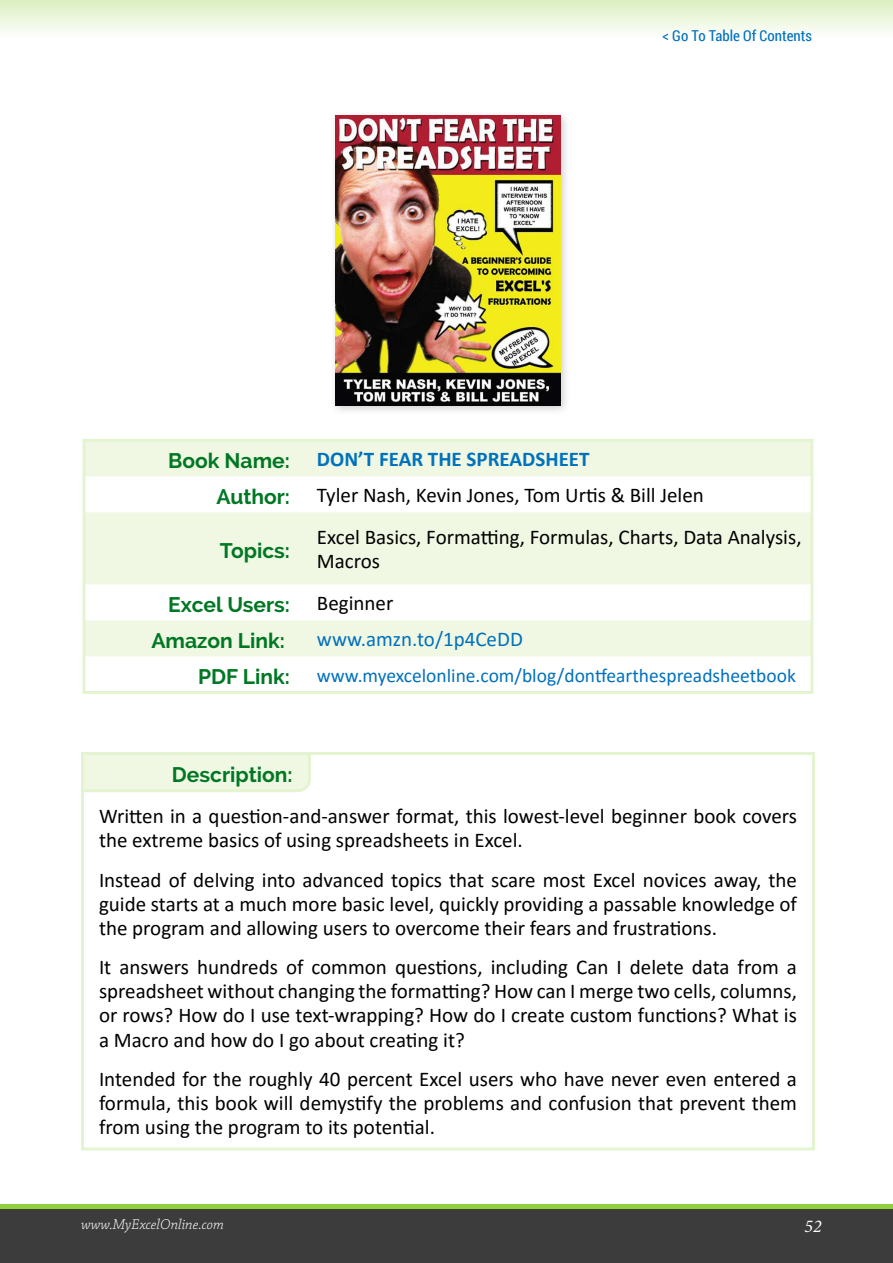
<style>
.page{position:relative;width:893px;height:1263px;background:#fff}
.page>*{position:absolute;margin:0;border:0;box-sizing:border-box;transform-origin:0 0}
.t1{font:21px/24.2px "Calibri";color:#000;text-align:justify}
.t2{font:700 21px "Raleway";color:#007723}
.t3{font:700 21px "Calibri";color:#0071bc}
.t4{font:21px "Calibri";color:#0071bc}
.t5{font:19.5px "Calibri";color:#0071bc}
.t6{font:italic 18px "Minion Pro";color:#fff}
.t7{font:italic 300 15px "Chaparral Pro";color:#fff}
.t8{font:15px "Roboto Condensed";color:#0071bc}
</style>
<div class="page">
<div style="left:0;top:1204px;width:893px;height:59px;background:#91cf3e"></div>
<div style="left:0;top:0;width:893px;height:38px;background:linear-gradient(to bottom,#dbefc1,#fdfefc)"></div>
<div style="left:0;top:1209px;width:893px;height:54px;background:#3c3c3c"></div>
<svg style="left:86px;top:442px;width:724px;height:214px;fill:#f0f8e4"></svg>
<svg style="left:82px;top:442px;width:4px;height:34px"></svg>
<hr style="left:810px;top:442px;width:3px;height:34px;background:#e4f4d1">
<svg style="left:82px;top:476px;width:4px;height:36px"></svg>
<hr style="left:810px;top:476px;width:3px;height:36px;background:#e4f4d1">
<svg style="left:82px;top:512px;width:4px;height:72px"></svg>
<hr style="left:810px;top:512px;width:3px;height:72px;background:#e4f4d1">
<svg style="left:82px;top:584px;width:4px;height:36px"></svg>
<hr style="left:810px;top:584px;width:3px;height:36px;background:#e4f4d1">
<svg style="left:82px;top:620px;width:4px;height:36px"></svg>
<hr style="left:810px;top:620px;width:3px;height:36px;background:#e4f4d1">
<svg style="left:82px;top:656px;width:4px;height:35px"></svg>
<hr style="left:810px;top:656px;width:3px;height:35px;background:#e4f4d1">
<hr style="left:82px;top:439px;width:214px;height:3px;background:#e4f4d1">
<hr style="left:296px;top:439px;width:517px;height:3px;background:#e4f4d1">
<hr style="left:82px;top:691px;width:214px;height:3px;background:#e4f4d1">
<hr style="left:296px;top:691px;width:517px;height:3px;background:#e4f4d1">
<div style="left:329px;top:109px;width:242px;height:307px;background:#000;opacity:.19"></div>
<img style="left:335px;top:115px;width:226px;height:290px">
<div style="left:81px;top:752px;width:734px;height:398px;border:3px solid #e4f4d1"></div>
<svg style="left:81px;top:752px;width:231px;height:42px;background:#eef7e2"></svg>
<p class="t8" style="left:662px;top:25px;width:151px">&lt; Go To Table Of Contents</p>
<p class="t2" style="left:168px;top:449px;width:123px">Book Name:</p>
<p class="t3" style="left:317px;top:444px;width:274px">DON’T FEAR THE SPREADSHEET</p>
<p class="t2" style="left:216px;top:485px;width:75px">Author:</p>
<p class="t1" style="left:317px;top:483px;width:388px">Tyler Nash, Kevin Jones, Tom Urtis &amp; Bill Jelen</p>
<p class="t2" style="left:220px;top:539px;width:71px">Topics:</p>
<p class="t1" style="left:317px;top:524px;width:486px">Excel Basics, Formatting, Formulas, Charts, Data Analysis,<br>Macros</p>
<p class="t2" style="left:168px;top:593px;width:123px">Excel Users:</p>
<p class="t1" style="left:317px;top:591px;width:78px">Beginner</p>
<p class="t2" style="left:151px;top:629px;width:135px">Amazon Link:</p>
<p class="t4" style="left:317px;top:625px;width:207px">www.amzn.to/1p4CeDD</p>
<p class="t2" style="left:198px;top:665px;width:93px">PDF Link:</p>
<p class="t5" style="left:317px;top:662px;width:480px">www.myexcelonline.com/blog/dontfearthespreadsheetbook</p>
<p class="t2" style="left:172px;top:763px;width:122px">Description:</p>
<p class="t1" style="left:99px;top:804px;width:699px">Written in a question-and-answer format, this lowest-level beginner book covers the extreme basics of using spreadsheets in Excel.</p>
<p class="t1" style="left:99px;top:867px;width:699px">Instead of delving into advanced topics that scare most Excel novices away, the guide starts at a much more basic level, quickly providing a passable knowledge of the program and allowing users to overcome their fears and frustrations.</p>
<p class="t1" style="left:99px;top:954px;width:699px">It answers hundreds of common questions, including Can I delete data from a spreadsheet without changing the formatting? How can I merge two cells, columns, or rows? How do I use text-wrapping? How do I create custom functions? What is a Macro and how do I go about creating it?</p>
<p class="t1" style="left:99px;top:1066px;width:699px">Intended for the roughly 40 percent Excel users who have never even entered a formula, this book will demystify the problems and confusion that prevent them from using the program to its potential.</p>
<p class="t7" style="left:81px;top:1216px;width:144px">www.MyExcelOnline.com</p>
<p class="t6" style="left:804px;top:1214px;width:19px">52</p>
</div>
